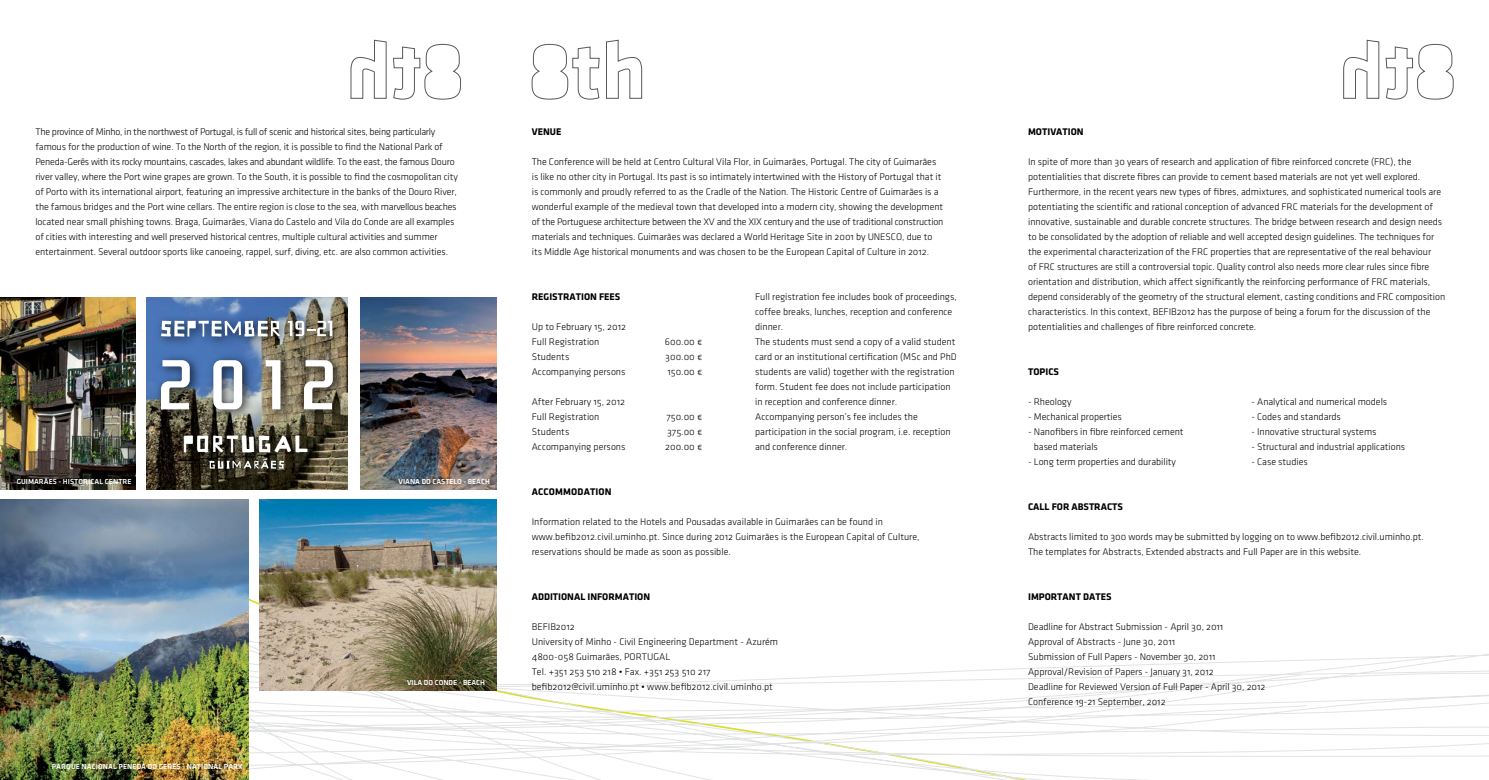
<style>
.page{position:relative;width:1489px;height:780px;background:#fff}
.page>*{position:absolute;margin:0;border:0;box-sizing:border-box;transform-origin:0 0}
.t1{font:16.62px "Tape Type";letter-spacing:-.06em;color:#f5f5f6}
.t2{font:10px/15px "Klavika Light OSF";letter-spacing:-.005em;color:#000}
.t3{font:700 10px "Klavika";color:#000}
.t4{font:7.5px "Klavika Medium OSTF";color:#fff}
</style>
<div class="page">
<img style="left:0;top:297px;width:136px;height:156px">
<img style="left:360px;top:297px;width:136px;height:156px">
<img style="left:0;top:453px;width:497px;height:66px">
<svg style="left:248px;top:519px;width:1240px;height:261px"></svg>
<img style="left:0;top:499px;width:248px;height:281px">
<img style="left:260px;top:499px;width:236px;height:191px">
<img style="left:147px;top:297px;width:201px;height:192px">
<img style="left:151px;top:310px;width:13px;height:40px">
<img style="left:164px;top:310px;width:13px;height:40px">
<img style="left:177px;top:310px;width:11px;height:40px">
<img style="left:188px;top:310px;width:26px;height:40px">
<img style="left:214px;top:310px;width:20px;height:40px">
<img style="left:234px;top:310px;width:13px;height:40px">
<img style="left:247px;top:310px;width:13px;height:40px">
<img style="left:260px;top:310px;width:17px;height:40px">
<svg style="left:161px;top:321px;width:116px;height:15px"></svg>
<img style="left:277px;top:310px;width:8px;height:40px">
<img style="left:285px;top:310px;width:32px;height:40px">
<img style="left:297px;top:319px;width:20px;height:27px">
<img style="left:317px;top:310px;width:30px;height:40px">
<svg style="left:288px;top:321px;width:44px;height:15px"></svg>
<img style="left:151px;top:350px;width:52px;height:73px">
<svg style="left:161px;top:360px;width:29px;height:49px"></svg>
<img style="left:203px;top:350px;width:52px;height:73px">
<svg style="left:213px;top:360px;width:29px;height:49px"></svg>
<img style="left:255px;top:350px;width:39px;height:73px">
<svg style="left:266px;top:360px;width:14px;height:49px"></svg>
<img style="left:294px;top:350px;width:54px;height:73px">
<svg style="left:304px;top:360px;width:29px;height:49px"></svg>
<img style="left:148px;top:423px;width:201px;height:65px">
<img style="left:205px;top:456px;width:8px;height:19px">
<img style="left:213px;top:456px;width:15px;height:19px">
<img style="left:228px;top:456px;width:11px;height:19px">
<img style="left:239px;top:456px;width:11px;height:19px">
<img style="left:283px;top:456px;width:7px;height:19px">
<img style="left:250px;top:456px;width:33px;height:19px">
<img style="left:259px;top:454px;width:14px;height:4px">
<svg style="left:209px;top:458px;width:75px;height:10px"></svg>
<svg style="left:350px;top:40px;width:111px;height:60px"></svg>
<svg style="left:1343px;top:40px;width:110px;height:60px"></svg>
<svg style="left:531px;top:40px;width:111px;height:60px"></svg>
<p class="t2" style="left:35px;top:124px;width:424px">The province of Minho, in the northwest of Portugal, is full of scenic and historical sites, being particularly famous for the production of wine. To the North of the region, it is possible to find the National Park of Peneda-Gerês with its rocky mountains, cascades, lakes and abundant wildlife. To the east, the famous Douro river valley, where the Port wine grapes are grown. To the South, it is possible to find the cosmopolitan city of Porto with its international airport, featuring an impressive architecture in the banks of the Douro River, the famous bridges and the Port wine cellars. The entire region is close to the sea, with marvellous beaches located near small phishing towns. Braga, Guimarães, Viana do Castelo and Vila do Conde are all examples of cities with interesting and well preserved historical centres, multiple cultural activities and summer entertainment. Several outdoor sports like canoeing, rappel, surf, diving, etc. are also common activities.</p>
<p class="t4" style="left:17px;top:477px;width:51px">GUIMARÃES - HISTORICAL</p>
<p class="t4" style="left:105px;top:477px;width:6px">CENTRE</p>
<h1 class="t1" style="left:184px;top:436px;width:129px">PORTUGAL</h1>
<p class="t4" style="left:52px;top:762px;width:141px">PARQUE NACIONAL PENEDA DO GERÊS - NATIONAL</p>
<p class="t4" style="left:224px;top:762px;width:6px">PAR</p>
<p class="t4" style="left:238px;top:762px;width:6px">K</p>
<p class="t4" style="left:398px;top:477px;width:93px">VIANA DO CASTELO - BEACH</p>
<p class="t4" style="left:407px;top:678px;width:79px">VILA DO CONDE - BEACH</p>
<p class="t3" style="left:531px;top:126px;width:31px">VENUE</p>
<p class="t2" style="left:531px;top:154px;width:413px">The Conference will be held at Centro Cultural Vila Flor, in Guimarães, Portugal. The city of Guimarães is like no other city in Portugal. Its past is so intimately intertwined with the History of Portugal that it is commonly and proudly referred to as the Cradle of the Nation. The Historic Centre of Guimarães is a wonderful example of the medieval town that developed into a modern city, showing the development of the Portuguese architecture between the XV and the XIX century and the use of traditional construction materials and techniques. Guimarães was declared a World Heritage Site in 2001 by UNESCO, due to its Middle Age historical monuments and was chosen to be the European Capital of Culture in 2012.</p>
<p class="t3" style="left:531px;top:291px;width:90px">REGISTRATION FEES</p>
<p class="t2" style="left:531px;top:319px;width:96px">Up to February 15, 2012<br>Full Registration</p>
<p class="t2" style="left:665px;top:334px;width:39px">600.00 €</p>
<p class="t2" style="left:531px;top:349px;width:39px">Students</p>
<p class="t2" style="left:665px;top:349px;width:39px">300.00 €</p>
<p class="t2" style="left:531px;top:364px;width:95px">Accompanying persons</p>
<p class="t2" style="left:667px;top:364px;width:37px">150.00 €</p>
<p class="t2" style="left:531px;top:394px;width:95px">After February 15, 2012<br>Full Registration</p>
<p class="t2" style="left:666px;top:409px;width:38px">750.00 €</p>
<p class="t2" style="left:531px;top:424px;width:39px">Students</p>
<p class="t2" style="left:667px;top:424px;width:37px">375.00 €</p>
<p class="t2" style="left:531px;top:439px;width:95px">Accompanying persons</p>
<p class="t2" style="left:665px;top:439px;width:39px">200.00 €</p>
<p class="t2" style="left:755px;top:289px;width:203px">Full registration fee includes book of proceedings, coffee breaks, lunches, reception and conference dinner.<br>The students must send a copy of a valid student card or an institutional certification (MSc and PhD students are valid) together with the registration form. Student fee does not include participation in reception and conference dinner.<br>Accompanying person’s fee includes the participation in the social program, i.e. reception and conference dinner.</p>
<p class="t3" style="left:532px;top:486px;width:8px">ACCOMMODATION</p>
<p class="t2" style="left:531px;top:514px;width:389px">Information related to the Hotels and Pousadas available in Guimarães can be found in www.befib2012.civil.uminho.pt. Since during 2012 Guimarães is the European Capital of Culture, reservations should be made as soon as possible.</p>
<p class="t3" style="left:531px;top:591px;width:120px">ADDITIONAL INFORMATION</p>
<p class="t2" style="left:531px;top:619px;width:248px">BEFIB2012<br>University of Minho - Civil Engineering Department - Azurém 4800-058 Guimarães, PORTUGAL<br>Tel. +351 253 510 218 • Fax. +351 253 510 217 befib2012@civil.uminho.pt • www.befib2012.civil.uminho.pt</p>
<p class="t3" style="left:1028px;top:126px;width:57px">MOTIVATION</p>
<p class="t2" style="left:1028px;top:154px;width:419px">In spite of more than 30 years of research and application of fibre reinforced concrete (FRC), the potentialities that discrete fibres can provide to cement based materials are not yet well explored.<br>Furthermore, in the recent years new types of fibres, admixtures, and sophisticated numerical tools are potentiating the scientific and rational conception of advanced FRC materials for the development of innovative, sustainable and durable concrete structures. The bridge between research and design needs to be consolidated by the adoption of reliable and well accepted design guidelines. The techniques for the experimental characterization of the FRC properties that are representative of the real behaviour<br>of FRC structures are still a controversial topic. Quality control also needs more clear rules since fibre orientation and distribution, which affect significantly the reinforcing performance of FRC materials, depend considerably of the geometry of the structural element, casting conditions and FRC composition characteristics. In this context, BEFIB2012 has the purpose of being a forum for the discussion of the potentialities and challenges of fibre reinforced concrete.</p>
<p class="t3" style="left:1028px;top:366px;width:32px">TOPICS</p>
<p class="t2" style="left:1028px;top:394px;width:45px">- Rheology</p>
<p class="t2" style="left:1028px;top:409px;width:95px">- Mechanical properties</p>
<p class="t2" style="left:1033px;top:424px;width:151px;text-indent:-6px">- Nanofibers in fibre reinforced cement based materials</p>
<p class="t2" style="left:1028px;top:454px;width:149px">- Long term properties and durability</p>
<p class="t2" style="left:1251px;top:394px;width:137px">- Analytical and numerical models</p>
<p class="t2" style="left:1251px;top:409px;width:91px">- Codes and standards</p>
<p class="t2" style="left:1251px;top:424px;width:126px">- Innovative structural systems</p>
<p class="t2" style="left:1251px;top:439px;width:155px">- Structural and industrial applications</p>
<p class="t2" style="left:1251px;top:454px;width:58px">- Case studies</p>
<p class="t3" style="left:1028px;top:501px;width:96px">CALL FOR ABSTRACTS</p>
<p class="t2" style="left:1028px;top:529px;width:397px">Abstracts limited to 300 words may be submitted by logging on to www.befib2012.civil.uminho.pt.<br>The templates for Abstracts, Extended abstracts and Full Paper are in this website.</p>
<p class="t3" style="left:1028px;top:591px;width:85px">IMPORTANT DATES</p>
<p class="t2" style="left:1028px;top:619px;width:239px">Deadline for Abstract Submission - April 30, 2011<br>Approval of Abstracts - June 30, 2011<br>Submission of Full Papers - November 30, 2011<br>Approval/Revision of Papers - January 31, 2012<br>Deadline for Reviewed Version of Full Paper - April 30, 2012<br>Conference 19-21 September, 2012</p>
</div>
